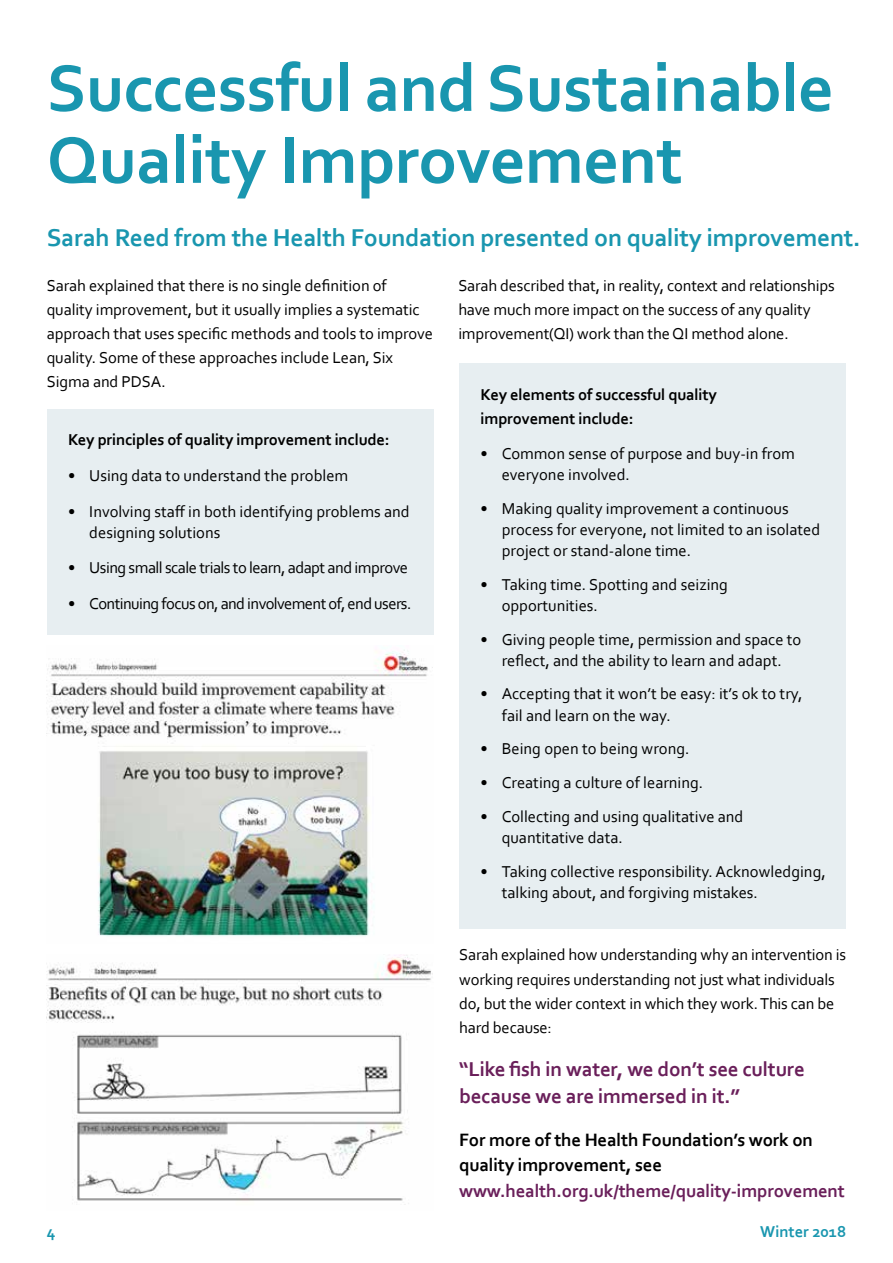
<style>
.page{position:relative;width:893px;height:1263px;background:#fff}
.page>*{position:absolute;margin:0;border:0;box-sizing:border-box;transform-origin:0 0}
.t1{font:700 69px/72px "Corbel";letter-spacing:-.005em;color:#1996af}
.t2{font:700 25.5px "Corbel";letter-spacing:-.01em;color:#1996af}
.t3{font:700 21px/27px "Corbel";letter-spacing:-.01em;color:#6a1f5a}
.t4{font:700 18.75px/25.5px "Corbel";letter-spacing:-.01em;color:#000}
.t5{font:700 18.75px "Corbel";letter-spacing:-.01em;color:#6a1f5a}
.t6{font:16.5px/24px "Corbel";color:#000}
.t7{font:700 16.5px/24px "Corbel";letter-spacing:-.01em;color:#000}
.t8{font:16.5px "Corbel";letter-spacing:-.03em;color:#000}
.t9{font:16.5px "Corbel";letter-spacing:-.035em;color:#000}
.t10{font:700 16.5px "Corbel";color:#1996af}
</style>
<div class="page">
<div style="left:459px;top:363px;width:387px;height:566px;background:#e7eef1"></div>
<img style="left:47px;top:954px;width:386px;height:251px">
<img style="left:47px;top:650px;width:386px;height:286px">
<div style="left:47px;top:410px;width:387px;height:225px;background:#e7eef1"></div>
<h1 class="t1" style="left:47px;top:50px;width:788px">Successful and Sustainable<br>Quality Improvement</h1>
<h2 class="t2" style="left:47px;top:221px;width:815px">Sarah Reed from the Health Foundation presented on quality improvement.</h2>
<p class="t6" style="left:47px;top:273px;width:388px">Sarah explained that there is no single definition of quality improvement, but it usually implies a systematic approach that uses specific methods and tools to improve quality. Some of these approaches include Lean, Six Sigma and PDSA.</p>
<p class="t7" style="left:480px;top:382px;width:238px">Key elements of successful quality improvement include:</p>
<p class="t6" style="left:502px;top:443px;width:295px;line-height:21px;text-indent:-21px">• Common sense of purpose and buy-in from everyone involved.</p>
<p class="t6" style="left:502px;top:498px;width:320px;line-height:21px;text-indent:-21px">• Making quality improvement a continuous process for everyone, not limited to an isolated project or stand-alone time.</p>
<p class="t6" style="left:502px;top:574px;width:228px;line-height:21px;text-indent:-21px">• Taking time. Spotting and seizing opportunities.</p>
<p class="t6" style="left:480px;top:628px;width:322px;line-height:21px;text-align:center">• Giving people time, permission and space to reflect, and the ability to learn and adapt.</p>
<p class="t6" style="left:502px;top:683px;width:302px;line-height:21px;text-indent:-21px">• Accepting that it won’t be easy: it’s ok to try, fail and learn on the way.</p>
<p class="t6" style="left:480px;top:736px;width:210px">• Being open to being wrong.</p>
<p class="t6" style="left:480px;top:770px;width:224px">• Creating a culture of learning.</p>
<p class="t6" style="left:502px;top:805px;width:243px;line-height:21px;text-indent:-21px">• Collecting and using qualitative and quantitative data.</p>
<p class="t6" style="left:502px;top:860px;width:325px;line-height:21px;text-indent:-21px">• Taking collective responsibility. Acknowledging, talking about, and forgiving mistakes.</p>
<p class="t6" style="left:458px;top:273px;width:378px">Sarah described that, in reality, context and relationships have much more impact on the success of any quality improvement(QI) work than the QI method alone.</p>
<p class="t7" style="left:68px;top:427px;width:323px">Key principles of quality improvement include:</p>
<p class="t6" style="left:68px;top:463px;width:282px">• Using data to understand the problem</p>
<p class="t6" style="left:89px;top:500px;width:322px;line-height:21px;text-indent:-21px">• Involving staff in both identifying problems and designing solutions</p>
<p class="t8" style="left:68px;top:558px;width:341px">• Using small scale trials to learn, adapt and improve</p>
<p class="t9" style="left:68px;top:594px;width:345px">• Continuing focus on, and involvement of, end users.</p>
<p class="t6" style="left:459px;top:943px;width:388px">Sarah explained how understanding why an intervention is working requires understanding not just what individuals do, but the wider context in which they work. This can be hard because:</p>
<p class="t3" style="left:459px;top:1055px;width:347px">“Like fish in water, we don’t see culture because we are immersed in it.”</p>
<p class="t4" style="left:459px;top:1126px;width:355px">For more of the Health Foundation’s work on quality improvement, see</p>
<p class="t5" style="left:459px;top:1179px;width:387px">www.health.org.uk/theme/quality-improvement</p>
<p class="t10" style="left:47px;top:1221px;width:10px">4</p>
<p class="t10" style="left:760px;top:1221px;width:87px">Winter 2018</p>
</div>
